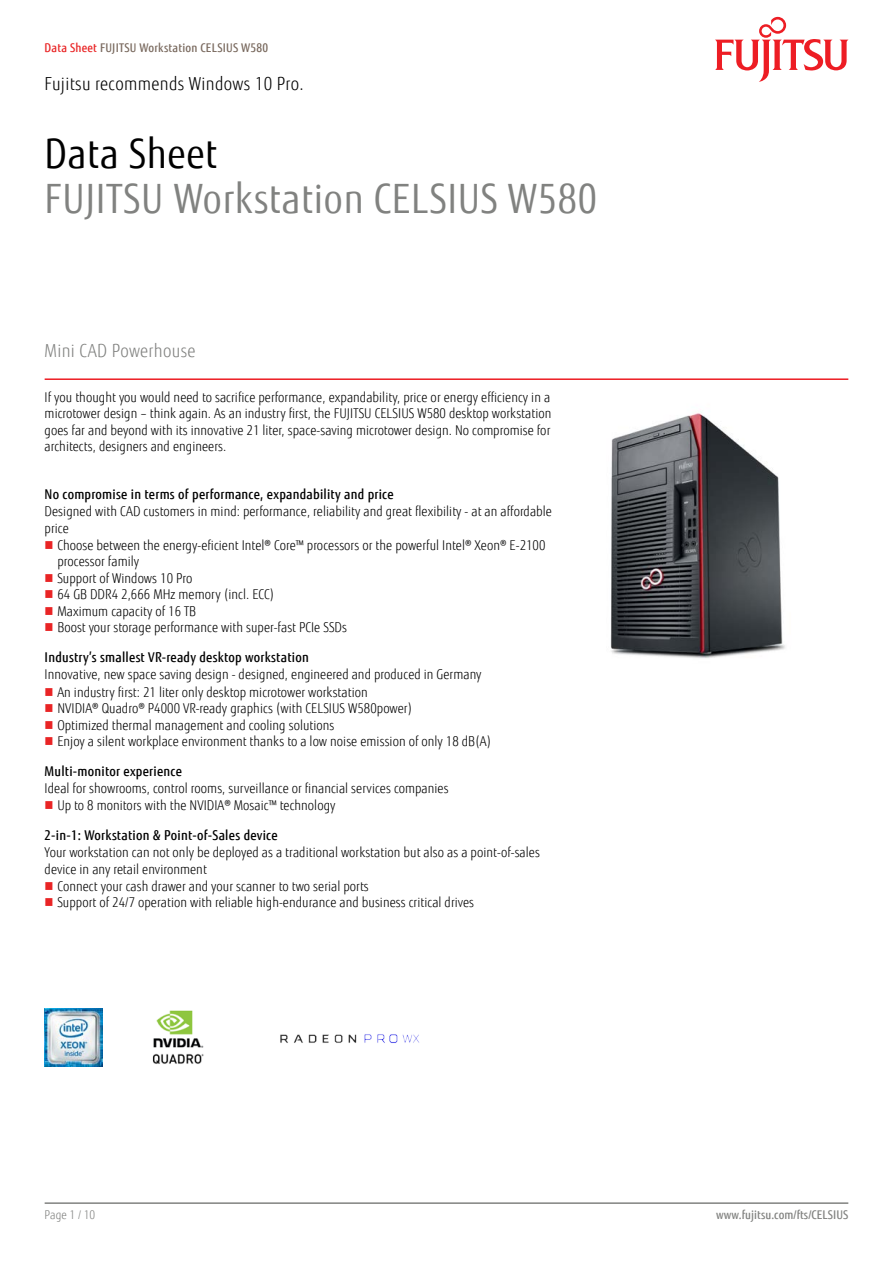
<style>
.page{position:relative;width:893px;height:1263px;background:#fff}
.page>*{position:absolute;margin:0;border:0;box-sizing:border-box;transform-origin:0 0}
.t1{font:40.5px "Fujitsu Sans";letter-spacing:.02em;color:#818280;scale:.9 1}
.t2{font:40.5px "Fujitsu Sans";letter-spacing:.02em;color:#000;scale:.9 1}
.t3{font:300 18px "Fujitsu Sans";letter-spacing:.02em;color:#000;scale:.9 1}
.t4{font:300 18px "Fujitsu Sans";letter-spacing:.02em;color:#818280;scale:.9 1}
.t5{font:300 13.5px/16.5px "Fujitsu Sans";letter-spacing:.005em;color:#000;scale:.9 1}
.t6{font:500 13.5px "Fujitsu Sans";letter-spacing:.02em;color:#000;scale:.9 1}
.t7{font:500 12px "Fujitsu Sans";letter-spacing:.02em;color:#79695e;scale:.9 1}
.t8{font:500 12px "Fujitsu Sans";letter-spacing:.005em;color:#818280;scale:.9 1}
.t9{font:300 12px "Fujitsu Sans";letter-spacing:.005em;color:#818280;scale:.9 1}
.s1{color:#e92425}
</style>
<div class="page">
<hr style="left:45px;top:1202px;width:803px;height:2px;background:#818280">
<hr style="left:45px;top:378px;width:803px;height:2px;background:#ed1d24">
<svg style="left:715px;top:17px;width:133px;height:65px"></svg>
<img style="left:610px;top:411px;width:175px;height:247px">
<img style="left:45px;top:1009px;width:57px;height:57px">
<img style="left:152px;top:1010px;width:52px;height:54px">
<img style="left:280px;top:1034px;width:140px;height:9px">
<p class="t7" style="left:45px;top:40px;width:250px"><span class="s1">Data Sheet</span> FUJITSU Workstation CELSIUS W580</p>
<h2 class="t3" style="left:45px;top:73px;width:289px">Fujitsu recommends Windows 10 Pro.</h2>
<h1 class="t2" style="left:45px;top:130px;width:193px">Data Sheet</h1>
<h1 class="t1" style="left:45px;top:175px;width:615px">FUJITSU Workstation CELSIUS W580</h1>
<h2 class="t4" style="left:45px;top:340px;width:169px">Mini CAD Powerhouse</h2>
<p class="t5" style="left:45px;top:389px;width:565px;text-align:justify">If you thought you would need to sacrifice performance, expandability, price or energy efficiency in a microtower design – think again. As an industry first, the FUJITSU CELSIUS W580 desktop workstation goes far and beyond with its innovative 21 liter, space-saving microtower design. No compromise for architects, designers and engineers.</p>
<p class="t6" style="left:45px;top:486px;width:389px">No compromise in terms of performance, expandability and price</p>
<p class="t5" style="left:45px;top:503px;width:565px">Designed with CAD customers in mind: performance, reliability and great flexibility - at an affordable price</p>
<p class="t5" style="left:57px;top:537px;width:544px">Choose between the energy-eficient Intel® Core™ processors or the powerful Intel® Xeon® E-2100 processor family<br>Support of Windows 10 Pro<br>64 GB DDR4 2,666 MHz memory (incl. ECC)<br>Maximum capacity of 16 TB<br>Boost your storage performance with super-fast PCIe SSDs</p>
<p class="t6" style="left:45px;top:649px;width:295px">Industry’s smallest VR-ready desktop workstation</p>
<p class="t5" style="left:57px;top:666px;width:484px;text-indent:-13px">Innovative, new space saving design - designed, engineered and produced in Germany An industry first: 21 liter only desktop microtower workstation<br>NVIDIA® Quadro® P4000 VR-ready graphics (with CELSIUS W580power)<br>Optimized thermal management and cooling solutions<br>Enjoy a silent workplace environment thanks to a low noise emission of only 18 dB(A)</p>
<p class="t6" style="left:45px;top:763px;width:154px">Multi-monitor experience</p>
<p class="t5" style="left:57px;top:780px;width:436px;line-height:17.1px;text-indent:-13px">Ideal for showrooms, control rooms, surveillance or financial services companies<br>Up to 8 monitors with the NVIDIA® Mosaic™ technology</p>
<p class="t6" style="left:45px;top:827px;width:260px">2-in-1: Workstation &amp; Point-of-Sales device</p>
<p class="t5" style="left:45px;top:844px;width:552px">Your workstation can not only be deployed as a traditional workstation but also as a point-of-sales</p>
<p class="t5" style="left:45px;top:861px;width:182px">device in any retail environment</p>
<p class="t5" style="left:57px;top:878px;width:348px">Connect your cash drawer and your scanner to two serial ports</p>
<p class="t5" style="left:57px;top:894px;width:465px">Support of 24/7 operation with reliable high-endurance and business critical drives</p>
<p class="t9" style="left:45px;top:1208px;width:58px">Page 1 / 10</p>
<p class="t8" style="left:716px;top:1208px;width:148px">www.fujitsu.com/fts/CELSIUS</p>
</div>
